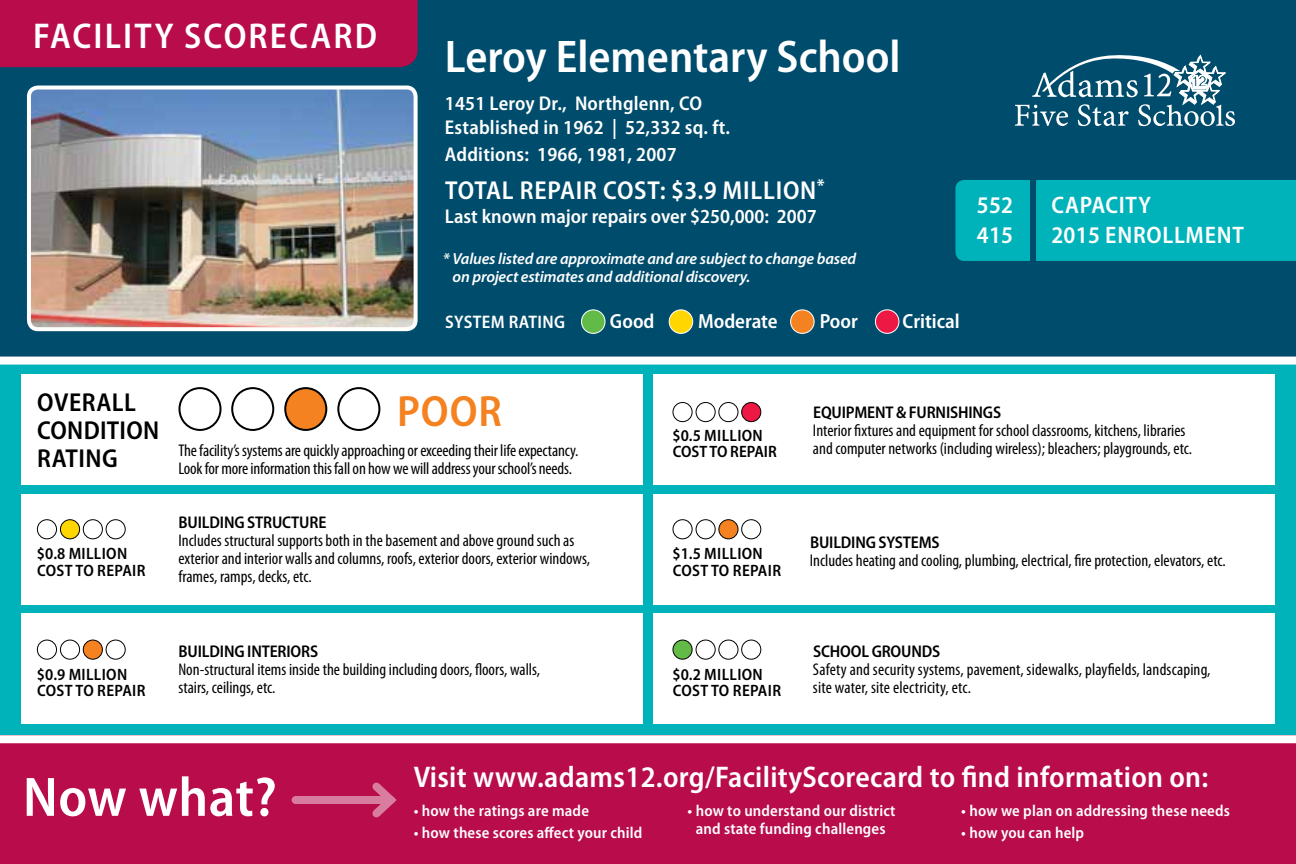
<style>
.page{position:relative;width:1296px;height:864px;background:#fff}
.page>*{position:absolute;margin:0;border:0;box-sizing:border-box;transform-origin:0 0}
.t1{font:600 semi-condensed 56px "Myriad Pro";letter-spacing:.01em;color:#fff}
.t2{font:600 semi-condensed 46px "Myriad Pro";color:#fff}
.t3{font:600 semi-condensed 44px "Myriad Pro";color:#f58220}
.t4{font:600 semi-condensed 36px "Myriad Pro";letter-spacing:.06em;color:#fff}
.t5{font:600 semi-condensed 30px "Myriad Pro";letter-spacing:.01em;color:#fff}
.t6{font:600 semi-condensed 26px "Myriad Pro";letter-spacing:.03em;color:#fff}
.t7{font:600 semi-condensed 26px/28px "Myriad Pro";letter-spacing:.02em;color:#000}
.t8{font:600 semi-condensed 24px "Myriad Pro";letter-spacing:.03em;color:#fff}
.t9{font:600 semi-condensed 20.4px "Myriad Pro";color:#fff}
.t10{font:600 semi-condensed 20px/24px "Myriad Pro";letter-spacing:.01em;color:#fff}
.t11{font:600 semi-condensed 18.2px "Myriad Pro";letter-spacing:.02em;color:#fff}
.t12{font:condensed 17px/18px "Myriad Pro";color:#000}
.t13{font:600 semi-condensed 17px "Myriad Pro";letter-spacing:-.01em;color:#000}
.t14{font:600 semi-condensed 16.4px/16.4px "Myriad Pro";letter-spacing:.02em;color:#000}
.t15{font:600 semi-condensed 16.4px/16.4px "Myriad Pro";color:#000}
.t16{font:600 semi-condensed 16px/18px "Myriad Pro";letter-spacing:.01em;color:#fff;text-align:center}
.t17{font:italic 600 16px/18px "Myriad Pro";letter-spacing:-.01em;color:#fff}
</style>
<div class="page">
<div style="left:0;top:363px;width:1296px;height:373px;background:#00b3ba"></div>
<div style="left:0;top:0;width:1296px;height:363px;background:#004c6c"></div>
<div style="left:0;top:736px;width:1296px;height:128px;background:#b80c4b"></div>
<div style="left:0;top:0;width:418px;height:67px;background:#b80c4b"></div>
<svg style="left:1015px;top:55px;width:220px;height:71px"></svg>
<div style="left:582px;top:310px;width:23px;height:23px;background:#62bb46;border-radius:50%"></div>
<div style="left:581px;top:309px;width:25px;height:25px;border:1px solid #fff;border-radius:50%"></div>
<div style="left:791px;top:310px;width:23px;height:23px;background:#f58220;border-radius:50%"></div>
<div style="left:790px;top:309px;width:25px;height:25px;border:1px solid #fff;border-radius:50%"></div>
<div style="left:669px;top:310px;width:24px;height:23px;background:#ffd600;border-radius:50%"></div>
<div style="left:669px;top:309px;width:24px;height:25px;border:1px solid #fff;border-radius:50%"></div>
<div style="left:875px;top:310px;width:24px;height:23px;background:#ed1944;border-radius:50%"></div>
<div style="left:875px;top:309px;width:24px;height:25px;border:1px solid #fff;border-radius:50%"></div>
<div style="left:654px;top:494px;width:621px;height:110px;background:#fff"></div>
<div style="left:654px;top:614px;width:621px;height:110px;background:#fff"></div>
<div style="left:21px;top:494px;width:621px;height:110px;background:#fff"></div>
<div style="left:21px;top:614px;width:621px;height:110px;background:#fff"></div>
<div style="left:654px;top:374px;width:621px;height:111px;background:#fff"></div>
<div style="left:21px;top:374px;width:621px;height:111px;background:#fff"></div>
<div style="left:0;top:357px;width:1296px;height:8px;background:#fff"></div>
<div style="left:0;top:735px;width:1296px;height:8px;background:#fff"></div>
<div style="left:955px;top:180px;width:341px;height:81px;background:#00b3ba"></div>
<div style="left:1030px;top:178px;width:6px;height:83px;background:#004c6c"></div>
<div style="left:296px;top:796px;width:95px;height:8px;background:#d97d9f"></div>
<svg style="left:372px;top:782px;width:25px;height:36px"></svg>
<div style="left:673px;top:402px;width:20px;height:20px;border:1px solid #000;border-radius:50%"></div>
<div style="left:718px;top:402px;width:20px;height:20px;border:1px solid #000;border-radius:50%"></div>
<div style="left:696px;top:402px;width:20px;height:20px;border:1px solid #000;border-radius:50%"></div>
<div style="left:742px;top:403px;width:19px;height:19px;background:#ed1944;border-radius:50%"></div>
<div style="left:741px;top:402px;width:20px;height:20px;border:1px solid #000;border-radius:50%"></div>
<div style="left:673px;top:519px;width:20px;height:20px;border:1px solid #000;border-radius:50%"></div>
<div style="left:719px;top:520px;width:19px;height:19px;background:#f58220;border-radius:50%"></div>
<div style="left:718px;top:519px;width:20px;height:20px;border:1px solid #000;border-radius:50%"></div>
<div style="left:696px;top:519px;width:20px;height:20px;border:1px solid #000;border-radius:50%"></div>
<div style="left:741px;top:519px;width:20px;height:20px;border:1px solid #000;border-radius:50%"></div>
<div style="left:673px;top:640px;width:19px;height:19px;background:#62bb46;border-radius:50%"></div>
<div style="left:673px;top:640px;width:20px;height:20px;border:1px solid #000;border-radius:50%"></div>
<div style="left:718px;top:640px;width:20px;height:20px;border:1px solid #000;border-radius:50%"></div>
<div style="left:696px;top:640px;width:20px;height:20px;border:1px solid #000;border-radius:50%"></div>
<div style="left:741px;top:640px;width:20px;height:20px;border:1px solid #000;border-radius:50%"></div>
<div style="left:37px;top:640px;width:20px;height:20px;border:1px solid #000;border-radius:50%"></div>
<div style="left:83px;top:640px;width:19px;height:19px;background:#f58220;border-radius:50%"></div>
<div style="left:83px;top:640px;width:20px;height:20px;border:1px solid #000;border-radius:50%"></div>
<div style="left:60px;top:640px;width:20px;height:20px;border:1px solid #000;border-radius:50%"></div>
<div style="left:106px;top:640px;width:20px;height:20px;border:1px solid #000;border-radius:50%"></div>
<div style="left:37px;top:519px;width:20px;height:20px;border:1px solid #000;border-radius:50%"></div>
<div style="left:83px;top:519px;width:20px;height:20px;border:1px solid #000;border-radius:50%"></div>
<div style="left:60px;top:520px;width:20px;height:19px;background:#ffd600;border-radius:50%"></div>
<div style="left:60px;top:519px;width:20px;height:20px;border:1px solid #000;border-radius:50%"></div>
<div style="left:106px;top:519px;width:20px;height:20px;border:1px solid #000;border-radius:50%"></div>
<div style="left:178px;top:387px;width:44px;height:44px;border:2px solid #000;border-radius:50%"></div>
<div style="left:285px;top:388px;width:41px;height:42px;background:#f58220;border-radius:50%"></div>
<div style="left:284px;top:387px;width:43px;height:44px;border:2px solid #000;border-radius:50%"></div>
<div style="left:231px;top:387px;width:43px;height:44px;border:2px solid #000;border-radius:50%"></div>
<div style="left:337px;top:387px;width:43px;height:44px;border:2px solid #000;border-radius:50%"></div>
<img style="left:29px;top:88px;width:384px;height:238px">
<div style="left:27px;top:86px;width:391px;height:245px;border:4px solid #fff;border-radius:9px"></div>
<h3 class="t4" style="left:33px;top:17px;width:345px">FACILITY SCORECARD</h3>
<h2 class="t2" style="left:445px;top:31px;width:457px">Leroy Elementary School</h2>
<p class="t10" style="left:445px;top:92px;width:287px">1451 Leroy Dr., Northglenn, CO<br>Established in 1962 | 52,332 sq. ft.</p>
<p class="t10" style="left:445px;top:142px;width:233px">Additions: 1966, 1981, 2007</p>
<h3 class="t6" style="left:445px;top:176px;width:381px">TOTAL REPAIR COST: $3.9 MILLION<sup>*</sup></h3>
<p class="t10" style="left:445px;top:205px;width:373px">Last known major repairs over $250,000: 2007</p>
<p class="t17" style="left:453px;top:250px;width:405px;text-indent:-10px">* Values listed are approximate and are subject to change based on project estimates and additional discovery.</p>
<p class="t11" style="left:445px;top:312px;width:121px">SYSTEM RATING</p>
<p class="t9" style="left:610px;top:310px;width:46px">Good</p>
<p class="t9" style="left:698px;top:310px;width:81px">Moderate</p>
<p class="t9" style="left:820px;top:310px;width:40px">Poor</p>
<p class="t9" style="left:903px;top:310px;width:59px">Critical</p>
<h3 class="t8" style="left:977px;top:192px;width:38px">552</h3>
<h3 class="t8" style="left:1051px;top:192px;width:101px">CAPACITY</h3>
<h3 class="t8" style="left:977px;top:222px;width:38px">415</h3>
<h3 class="t8" style="left:1051px;top:222px;width:194px">2015 ENROLLMENT</h3>
<h3 class="t7" style="left:37px;top:389px;width:124px">OVERALL<br>CONDITION<br>RATING</h3>
<p class="t14" style="left:37px;top:546px;width:110px">$0.8 MILLION<br>COST TO REPAIR</p>
<h3 class="t3" style="left:397px;top:388px;width:106px">POOR</h3>
<p class="t12" style="left:178px;top:442px;width:401px">The facility’s systems are quickly approaching or exceeding their life expectancy.<br>Look for more information this fall on how we will address your school’s needs.</p>
<p class="t15" style="left:673px;top:427px;width:106px">$0.5 MILLION<br>COST TO REPAIR</p>
<p class="t13" style="left:813px;top:403px;width:190px">EQUIPMENT &amp; FURNISHINGS</p>
<p class="t12" style="left:813px;top:422px;width:381px">Interior fixtures and equipment for school classrooms, kitchens, libraries and computer networks (including wireless); bleachers; playgrounds, etc.</p>
<p class="t13" style="left:179px;top:513px;width:149px">BUILDING STRUCTURE</p>
<p class="t12" style="left:178px;top:532px;width:413px">Includes structural supports both in the basement and above ground such as exterior and interior walls and columns, roofs, exterior doors, exterior windows, frames, ramps, decks, etc.</p>
<p class="t13" style="left:810px;top:533px;width:131px">BUILDING SYSTEMS</p>
<p class="t14" style="left:673px;top:546px;width:110px">$1.5 MILLION<br>COST TO REPAIR</p>
<p class="t12" style="left:810px;top:552px;width:417px">Includes heating and cooling, plumbing, electrical, fire protection, elevators, etc.</p>
<p class="t14" style="left:37px;top:666px;width:110px">$0.9 MILLION<br>COST TO REPAIR</p>
<p class="t13" style="left:179px;top:642px;width:141px">BUILDING INTERIORS</p>
<p class="t12" style="left:178px;top:661px;width:363px">Non-structural items inside the building including doors, floors, walls, stairs, ceilings, etc.</p>
<p class="t14" style="left:673px;top:666px;width:110px">$0.2 MILLION<br>COST TO REPAIR</p>
<p class="t13" style="left:813px;top:642px;width:129px">SCHOOL GROUNDS</p>
<p class="t12" style="left:813px;top:661px;width:399px">Safety and security systems, pavement, sidewalks, playfields, landscaping, site water, site electricity, etc.</p>
<h1 class="t1" style="left:23px;top:766px;width:255px">Now what?</h1>
<h3 class="t5" style="left:414px;top:760px;width:796px">Visit www.adams12.org/FacilityScorecard to find information on:</h3>
<p class="t16" style="left:414px;top:802px;width:177px">• how the ratings are made</p>
<p class="t16" style="left:414px;top:824px;width:230px">• how these scores affect your child</p>
<p class="t16" style="left:688px;top:802px;width:210px">• how to understand our district and state funding challenges</p>
<p class="t16" style="left:961px;top:802px;width:270px">• how we plan on addressing these needs</p>
<p class="t16" style="left:961px;top:824px;width:124px">• how you can help</p>
</div>
